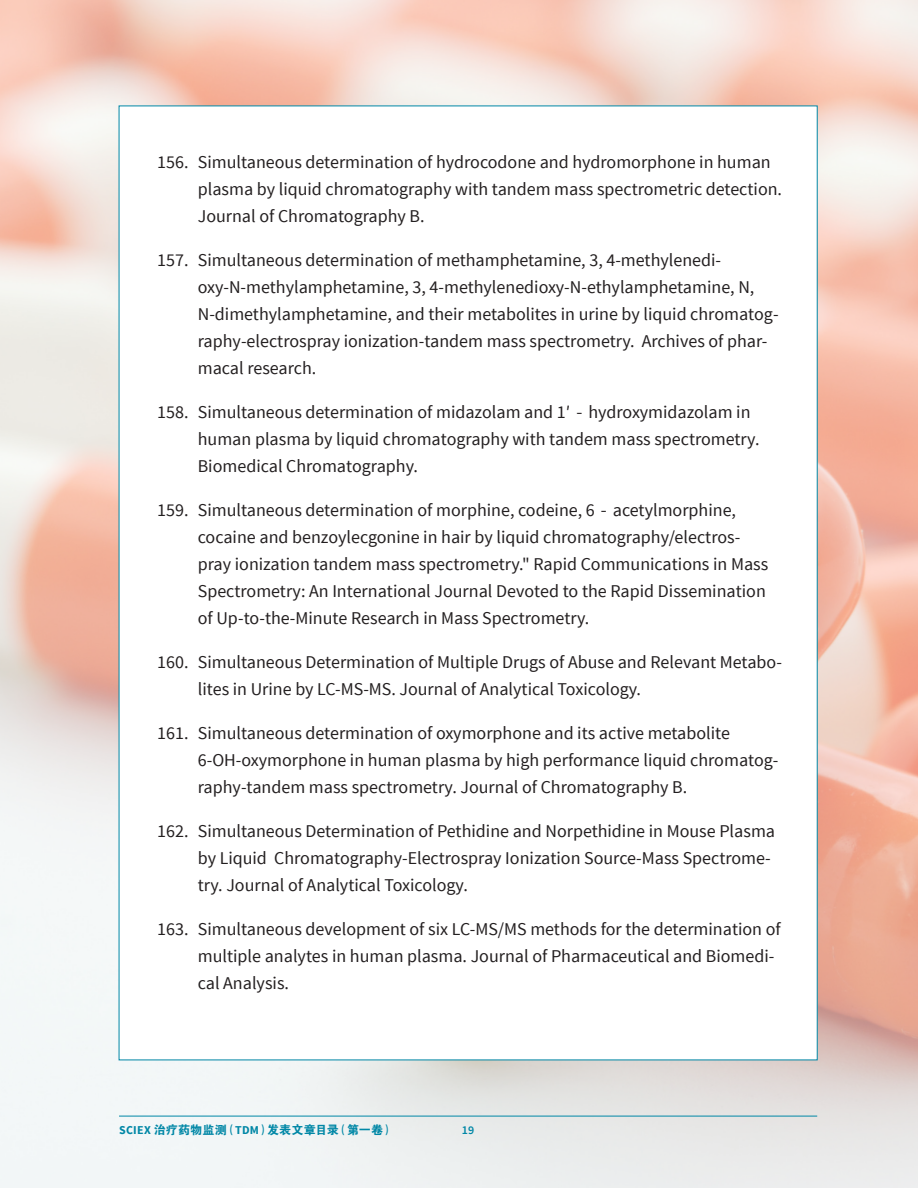
<style>
.page{position:relative;width:918px;height:1188px;background:#fff}
.page>*{position:absolute;margin:0;border:0;box-sizing:border-box;transform-origin:0 0}
.t1{font:18px/27px "Source Sans Pro";color:#231f20}
.t2{font:12px "FZDHTK GBK1 0";letter-spacing:.01em;color:#0087a6}
.t3{font:600 12px "Source Sans Pro";color:#0087a6}
.s1{font-family:"FZZDXK GBK1 0"}
.s2{font-family:"Source Sans Pro";font-weight:700}
</style>
<div class="page">
<img style="left:0;top:0;width:918px;height:1188px">
<hr style="left:119px;top:1116px;width:698px;height:1px;background:#0087a6">
<div style="left:119px;top:106px;width:699px;height:954px;background:#fff"></div>
<p class="t1" style="left:198px;top:149px;width:586px;text-indent:-40px">156. Simultaneous determination of hydrocodone and hydromorphone in human plasma by liquid chromatography with tandem mass spectrometric detection.<br>Journal of Chromatography B.</p>
<p class="t1" style="left:198px;top:247px;width:582px;text-indent:-40px">157. Simultaneous determination of methamphetamine, 3, 4-methylenedi&shy;oxy-N-methylamphetamine, 3, 4-methylenedioxy-N-ethylamphetamine, N, N-dimethylamphetamine, and their metabolites in urine by liquid chromatog&shy;raphy-electrospray ionization-tandem mass spectrometry. Archives of phar&shy;macal research.</p>
<p class="t1" style="left:198px;top:399px;width:563px;text-indent:-40px">158. Simultaneous determination of midazolam and 1′<span class="s1">‐</span>hydroxymidazolam in human plasma by liquid chromatography with tandem mass spectrometry.<br>Biomedical Chromatography.</p>
<p class="t1" style="left:198px;top:497px;width:572px;text-indent:-40px">159. Simultaneous determination of morphine, codeine, 6<span class="s1">‐</span>acetylmorphine, cocaine and benzoylecgonine in hair by liquid chromatography/electros&shy;pray ionization tandem mass spectrometry." Rapid Communications in Mass Spectrometry: An International Journal Devoted to the Rapid Dissemination of Up-to-the-Minute Research in Mass Spectrometry.</p>
<p class="t1" style="left:198px;top:649px;width:586px;text-indent:-40px">160. Simultaneous Determination of Multiple Drugs of Abuse and Relevant Metabo&shy;lites in Urine by LC-MS-MS. Journal of Analytical Toxicology.</p>
<p class="t1" style="left:198px;top:720px;width:582px;text-indent:-40px">161. Simultaneous determination of oxymorphone and its active metabolite<br>6-OH-oxymorphone in human plasma by high performance liquid chromatog&shy;raphy-tandem mass spectrometry. Journal of Chromatography B.</p>
<p class="t1" style="left:198px;top:818px;width:579px;text-indent:-40px">162. Simultaneous Determination of Pethidine and Norpethidine in Mouse Plasma by Liquid Chromatography-Electrospray Ionization Source-Mass Spectrome&shy;try. Journal of Analytical Toxicology.</p>
<p class="t1" style="left:198px;top:916px;width:584px;text-indent:-41px">163. Simultaneous development of six LC-MS/MS methods for the determination of multiple analytes in human plasma. Journal of Pharmaceutical and Biomedi&shy;cal Analysis.</p>
<p class="t2" style="left:119px;top:1124px;width:276px"><span class="s2">SCIEX</span> 治疗药物监测（<span class="s2">TDM</span>）发表文章目录（第一卷）</p>
<p class="t3" style="left:462px;top:1122px;width:14px">19</p>
</div>
